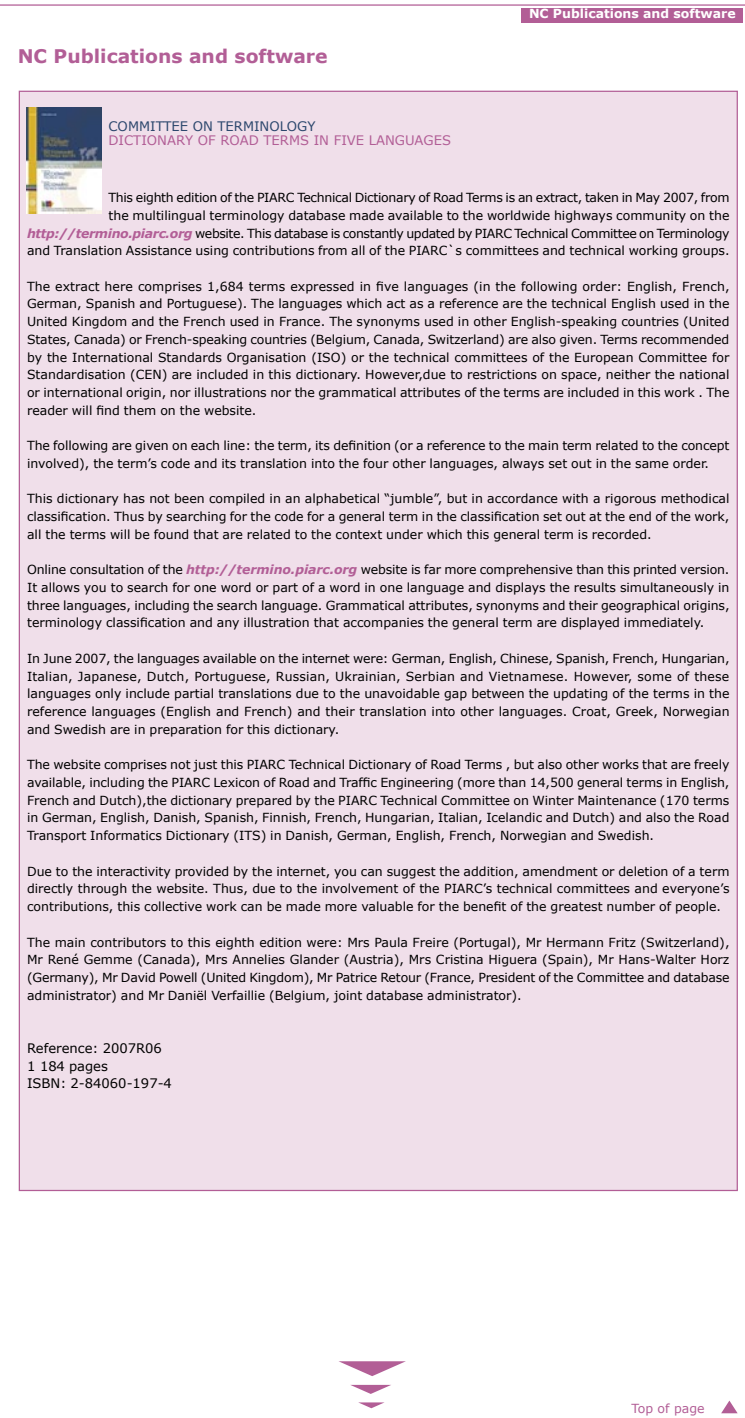
<style>
.page{position:relative;width:745px;height:1418px;background:#fff}
.page>*{position:absolute;margin:0;border:0;box-sizing:border-box;transform-origin:0 0}
.liens{font:700 18.75px "Verdana";color:#b25e96}
.reference_rapport_E{font:13.12px "Verdana";color:#000}
.titre_rapport_E{font:13.12px "Verdana";color:#b25e96}
.n_comité_E{font:13.12px "Verdana";color:#2c476d}
.txt_actu_VE{font:12.5px/17.8px "Verdana";color:#000;text-align:justify}
.NC_News__Events_and_Activities{font:700 12.5px "Verdana";color:#fff}
.NC_News__Events_and_Activities-2{font:12.5px "Verdana";color:#b25e96}
.s1{font-weight:700;font-style:italic;color:#b25e96}
</style>
<div class="page">
<div style="left:521px;top:9px;width:221px;height:14px;background:#b25e96"></div>
<hr style="left:0;top:4px;width:744px;height:2px;background:#b25e96">
<svg style="left:721px;top:1400px;width:16px;height:13px"></svg>
<svg style="left:339px;top:1361px;width:66px;height:15px"></svg>
<svg style="left:350px;top:1384px;width:41px;height:9px"></svg>
<svg style="left:358px;top:1402px;width:26px;height:6px"></svg>
<div style="left:19px;top:91px;width:717px;height:1099px;background:#f0dfea"></div>
<img style="left:27px;top:107px;width:74px;height:106px">
<p class="liens" style="left:18px;top:45px;width:311px">NC Publications and software</p>
<p class="n_comité_E" style="left:108px;top:118px;width:208px">COMMITTEE ON TERMINOLOGY</p>
<p class="titre_rapport_E" style="left:108px;top:132px;width:344px">DICTIONARY OF ROAD TERMS IN FIVE LANGUAGES</p>
<p class="NC_News__Events_and_Activities" style="left:528px;top:6px;width:208px">NC Publications and software</p>
<p class="txt_actu_VE" style="left:27px;top:188px;width:703px;text-align:right">This eighth edition of the PIARC Technical Dictionary of Road Terms is an extract, taken in May 2007, from<br>the multilingual terminology database made available to the worldwide highways community on the <span class="s1">http://termino.piarc.org</span> website. This database is constantly updated by PIARC Technical Committee on Terminology and Translation Assistance using contributions from all of the PIARC`s committees and technical working groups.</p>
<p class="txt_actu_VE" style="left:27px;top:277px;width:703px">The extract here comprises 1,684 terms expressed in five languages (in the following order: English, French, German, Spanish and Portuguese). The languages which act as a reference are the technical English used in the United Kingdom and the French used in France. The synonyms used in other English-speaking countries (United States, Canada) or French-speaking countries (Belgium, Canada, Switzerland) are also given. Terms recommended by the International Standards Organisation (ISO) or the technical committees of the European Committee for Standardisation (CEN) are included in this dictionary. However,due to restrictions on space, neither the national or international origin, nor illustrations nor the grammatical attributes of the terms are included in this work . The reader will find them on the website.</p>
<p class="txt_actu_VE" style="left:27px;top:436px;width:703px">The following are given on each line: the term, its definition (or a reference to the main term related to the concept involved), the term’s code and its translation into the four other languages, always set out in the same order.</p>
<p class="txt_actu_VE" style="left:27px;top:489px;width:703px">This dictionary has not been compiled in an alphabetical “jumble”, but in accordance with a rigorous methodical classification. Thus by searching for the code for a general term in the classification set out at the end of the work, all the terms will be found that are related to the context under which this general term is recorded.</p>
<p class="txt_actu_VE" style="left:27px;top:560px;width:703px">Online consultation of the <span class="s1">http://termino.piarc.org</span> website is far more comprehensive than this printed version.<br>It allows you to search for one word or part of a word in one language and displays the results simultaneously in three languages, including the search language. Grammatical attributes, synonyms and their geographical origins, terminology classification and any illustration that accompanies the general term are displayed immediately.</p>
<p class="txt_actu_VE" style="left:27px;top:649px;width:703px">In June 2007, the languages available on the internet were: German, English, Chinese, Spanish, French, Hungarian, Italian, Japanese, Dutch, Portuguese, Russian, Ukrainian, Serbian and Vietnamese. However, some of these languages only include partial translations due to the unavoidable gap between the updating of the terms in the reference languages (English and French) and their translation into other languages. Croat, Greek, Norwegian and Swedish are in preparation for this dictionary.</p>
<p class="txt_actu_VE" style="left:27px;top:755px;width:703px">The website comprises not just this PIARC Technical Dictionary of Road Terms , but also other works that are freely available, including the PIARC Lexicon of Road and Traffic Engineering (more than 14,500 general terms in English, French and Dutch),the dictionary prepared by the PIARC Technical Committee on Winter Maintenance (170 terms in German, English, Danish, Spanish, Finnish, French, Hungarian, Italian, Icelandic and Dutch) and also the Road Transport Informatics Dictionary (ITS) in Danish, German, English, French, Norwegian and Swedish.</p>
<p class="txt_actu_VE" style="left:27px;top:861px;width:703px">Due to the interactivity provided by the internet, you can suggest the addition, amendment or deletion of a term directly through the website. Thus, due to the involvement of the PIARC’s technical committees and everyone’s contributions, this collective work can be made more valuable for the benefit of the greatest number of people.</p>
<p class="txt_actu_VE" style="left:27px;top:932px;width:703px">The main contributors to this eighth edition were: Mrs Paula Freire (Portugal), Mr Hermann Fritz (Switzerland), Mr René Gemme (Canada), Mrs Annelies Glander (Austria), Mrs Cristina Higuera (Spain), Mr Hans-Walter Horz (Germany), Mr David Powell (United Kingdom), Mr Patrice Retour (France, President of the Committee and database administrator) and Mr Daniël Verfaillie (Belgium, joint database administrator).</p>
<p class="reference_rapport_E" style="left:27px;top:1039px;width:136px">Reference: 2007R06</p>
<p class="reference_rapport_E" style="left:27px;top:1057px;width:82px">1 184 pages</p>
<p class="reference_rapport_E" style="left:27px;top:1075px;width:146px">ISBN: 2-84060-197-4</p>
<p class="NC_News__Events_and_Activities-2" style="left:631px;top:1399px;width:75px">Top of page</p>
</div>
